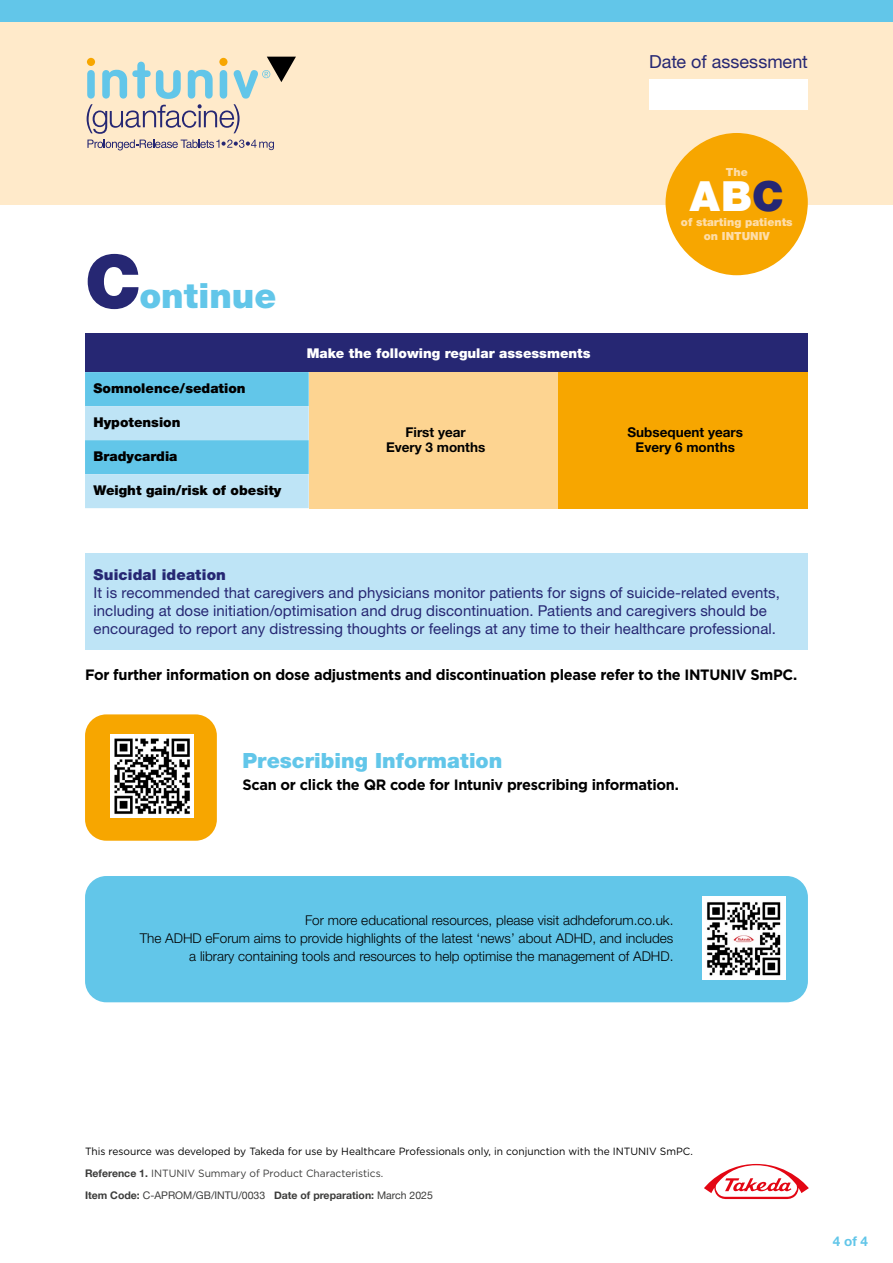
<style>
.page{position:relative;width:893px;height:1263px;background:#fff}
.page>*{position:absolute;margin:0;border:0;box-sizing:border-box;transform-origin:0 0}
.t1{font:900 41.7px "Helvetica Neue LT Std";color:#fff}
.t2{font:900 34.8px "Helvetica Neue LT Std";color:#62c6e9}
.t3{font:900 21px "Helvetica Neue LT Std";color:#62c6e9}
.t4{font:18px "Helvetica Neue LT Std";color:#262773}
.t5{font:15px/18px "Helvetica Neue LT Std";letter-spacing:.005em;color:#262773}
.t6{font:700 15px "Gotham";letter-spacing:-.02em;color:#000}
.t7{font:900 15px "Helvetica Neue LT Std";letter-spacing:.01em;color:#262773}
.t8{font:300 13.5px/18px "Helvetica Neue LT Std";color:#000;text-align:right}
.t9{font:900 13.5px "Helvetica Neue LT Std";color:#000}
.t10{font:700 13.5px/15px "Helvetica Neue LT Std";color:#000;text-align:center}
.t11{font:900 13.5px "Helvetica Neue LT Std";color:#fff}
.t12{font:700 13.5px "Helvetica Neue LT Std";color:#62c6e9}
.t13{font:900 11.25px "Helvetica Neue LT Std";color:#fedda8}
.t14{font:10.5px/22px "Gotham";color:#000}
.t15{font:10.5px "Helvetica Neue";color:#3c3c3b}
.s1{font-size:73.8px;color:#262773}
.s2{color:#262773}
.s3{font-family:"Helvetica Neue";font-weight:700;color:#3c3c3b}
.s4{color:#3c3c3b}
.s5{font-weight:700}
</style>
<div class="page">
<div style="left:0;top:0;width:893px;height:204px;background:#ffeaca"></div>
<div style="left:0;top:0;width:893px;height:21px;background:#62c6e9"></div>
<div style="left:85px;top:876px;width:723px;height:126px;background:#62c6e9;border-radius:21px"></div>
<div style="left:85px;top:714px;width:132px;height:127px;background:#f7a600;border-radius:21px"></div>
<div style="left:665px;top:133px;width:143px;height:142px;background:#f7a600;border-radius:50%"></div>
<div style="left:650px;top:79px;width:158px;height:31px;background:#fff"></div>
<svg style="left:87px;top:140px;width:187px;height:10px"></svg>
<svg style="left:87px;top:57px;width:209px;height:77px"></svg>
<div style="left:85px;top:334px;width:723px;height:38px;background:#262773"></div>
<div style="left:309px;top:372px;width:249px;height:136px;background:#fdd491"></div>
<div style="left:558px;top:372px;width:250px;height:136px;background:#f7a600"></div>
<svg style="left:85px;top:372px;width:224px;height:136px;background:#90d5ef"></svg>
<img style="left:702px;top:897px;width:83px;height:83px">
<img style="left:111px;top:734px;width:82px;height:83px">
<svg style="left:704px;top:1163px;width:105px;height:37px"></svg>
<div style="left:85px;top:553px;width:723px;height:96px;background:#bee4f6"></div>
<p class="t4" style="left:649px;top:51px;width:160px">Date of assessment</p>
<p class="t13" style="left:726px;top:165px;width:23px">The</p>
<h2 class="t2" style="left:85px;top:275px;width:193px"><span class="s1">C</span>ontinue</h2>
<p class="t9" style="left:94px;top:380px;width:154px">Somnolence/sedation</p>
<p class="t9" style="left:94px;top:414px;width:89px">Hypotension</p>
<p class="t9" style="left:94px;top:448px;width:85px">Bradycardia</p>
<p class="t9" style="left:94px;top:482px;width:189px">Weight gain/risk of obesity</p>
<p class="t11" style="left:307px;top:345px;width:285px">Make the following regular assessments</p>
<h1 class="t1" style="left:690px;top:171px;width:96px">AB<span class="s2">C</span></h1>
<p class="t13" style="left:704px;top:230px;width:67px">on INTUNIV</p>
<p class="t13" style="left:681px;top:215px;width:113px">of starting patients</p>
<p class="t10" style="left:386px;top:424px;width:101px">First year<br>Every 3 months</p>
<p class="t10" style="left:627px;top:424px;width:117px">Subsequent years<br>Every 6 months</p>
<p class="t7" style="left:94px;top:565px;width:134px">Suicidal ideation</p>
<p class="t5" style="left:94px;top:583px;width:688px">It is recommended that caregivers and physicians monitor patients for signs of suicide-related events, including at dose initiation/optimisation and drug discontinuation. Patients and caregivers should be encouraged to report any distressing thoughts or feelings at any time to their healthcare professional.</p>
<p class="t6" style="left:85px;top:664px;width:714px">For further information on dose adjustments and discontinuation please refer to the INTUNIV SmPC.</p>
<h3 class="t3" style="left:242px;top:748px;width:262px">Prescribing Information</h3>
<p class="t6" style="left:242px;top:774px;width:438px">Scan or click the QR code for Intuniv prescribing information.</p>
<p class="t8" style="left:140px;top:911px;width:535px">For more educational resources, please visit adhdeforum.co.uk.<br>The ADHD eForum aims to provide highlights of the latest ‘news’ about ADHD, and includes a library containing tools and resources to help optimise the management of ADHD.</p>
<p class="t14" style="left:85px;top:1140px;width:609px">This resource was developed by Takeda for use by Healthcare Professionals only, in conjunction with the INTUNIV SmPC.<br><span class="s3">Reference 1.</span> <span class="s4">INTUNIV Summary of Product Characteristics.</span></p>
<p class="t15" style="left:85px;top:1188px;width:349px"><span class="s5">Item Code:</span> C-APROM/GB/INTU/0033 <span class="s5">Date of preparation:</span> March 2025</p>
<p class="t12" style="left:833px;top:1233px;width:37px">4 of 4</p>
</div>
